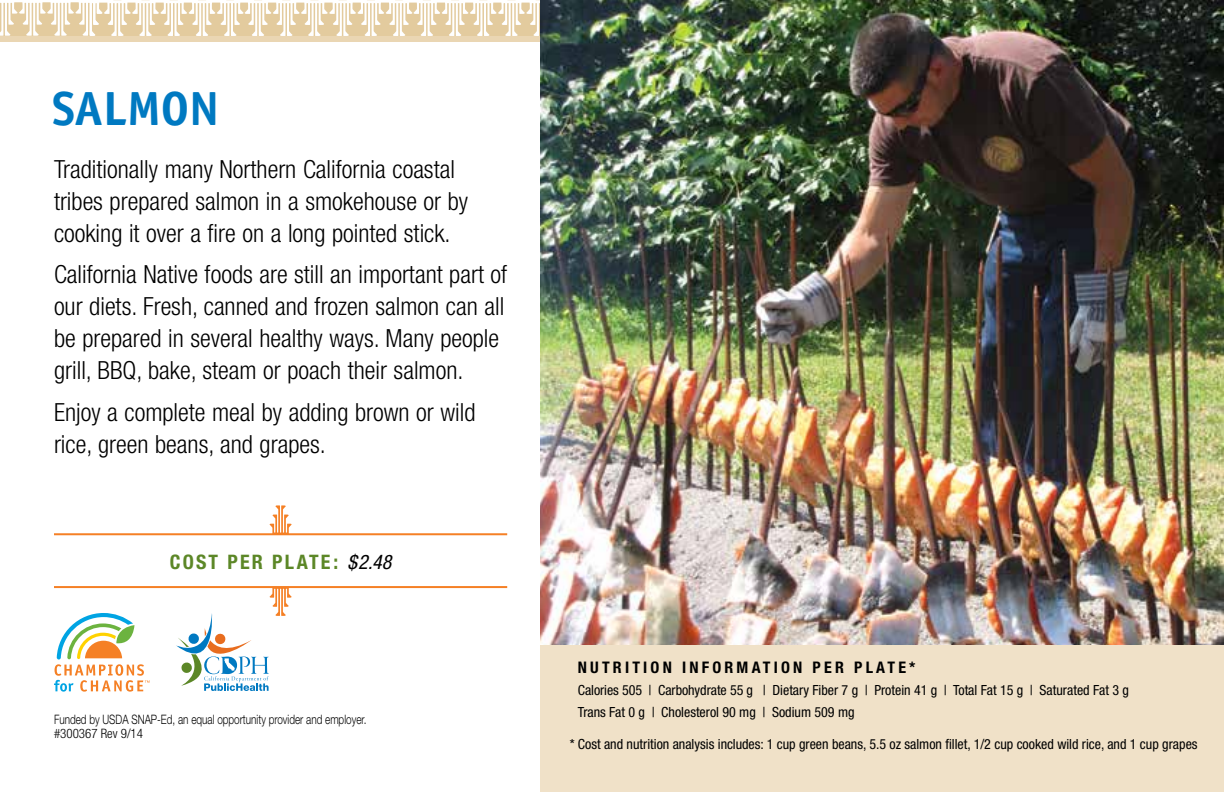
<style>
.page{position:relative;width:1224px;height:792px;background:#fff}
.page>*{position:absolute;margin:0;border:0;box-sizing:border-box;transform-origin:0 0}
.t1{font:700 48px "Officina Sans";color:#0079c1}
.t2{font:300 condensed 25px/32px "Helvetica Neue";color:#000}
.t3{font:700 condensed 20px "Helvetica Neue";letter-spacing:.11em;color:#5c8727}
.t4{font:700 condensed 16px "Helvetica Neue";letter-spacing:.2em;color:#000}
.t5{font:condensed 14px/22px "Helvetica Neue";color:#000}
.t6{font:300 13px "Helvetica Neue";color:#000;scale:.77 1}
.t7{font:300 condensed 13px "Helvetica Neue";color:#000}
.s1{font-weight:400;font-style:italic;color:#000}
</style>
<div class="page">
<div style="left:540px;top:645px;width:684px;height:147px;background:#f0e1c8"></div>
<div style="left:0;top:36px;width:540px;height:6px;background:#ead6b3"></div>
<svg style="left:0;top:0;width:540px;height:36px"></svg>
<svg style="left:269px;top:505px;width:23px;height:28px"></svg>
<hr style="left:54px;top:533px;width:453px;height:2px;background:#f58025">
<hr style="left:54px;top:586px;width:453px;height:2px;background:#f58025">
<img style="left:540px;top:0;width:684px;height:645px">
<svg style="left:176px;top:588px;width:116px;height:103px"></svg>
<svg style="left:54px;top:613px;width:96px;height:79px"></svg>
<h1 class="t1" style="left:52px;top:79px;width:169px">SALMON</h1>
<p class="t2" style="left:54px;top:153px;width:416px">Traditionally many Northern California coastal tribes prepared salmon in a smokehouse or by cooking it over a fire on a long pointed stick.</p>
<p class="t2" style="left:54px;top:258px;width:455px">California Native foods are still an important part of our diets. Fresh, canned and frozen salmon can all be prepared in several healthy ways. Many people grill, BBQ, bake, steam or poach their salmon.</p>
<p class="t2" style="left:54px;top:396px;width:423px">Enjoy a complete meal by adding brown or wild rice, green beans, and grapes.</p>
<p class="t3" style="left:170px;top:549px;width:223px">COST PER PLATE : <span class="s1">$2.48</span></p>
<p class="t6" style="left:54px;top:711px;width:407px">Funded by USDA SNAP-Ed, an equal opportunity provider and employer.</p>
<p class="t7" style="left:54px;top:726px;width:91px">#300367 Rev 9/14</p>
<p class="t4" style="left:578px;top:658px;width:339px">NUTRITION INFORMATION PER PLATE *</p>
<p class="t5" style="left:578px;top:679px;width:553px">Calories 505 | Carbohydrate 55 g | Dietary Fiber 7 g | Protein 41 g | Total Fat 15 g | Saturated Fat 3 g<br>Trans Fat 0 g | Cholesterol 90 mg | Sodium 509 mg</p>
<p class="t5" style="left:570px;top:733px;width:629px">* Cost and nutrition analysis includes: 1 cup green beans, 5.5 oz salmon fillet, 1/2 cup cooked wild rice, and 1 cup grapes</p>
</div>
